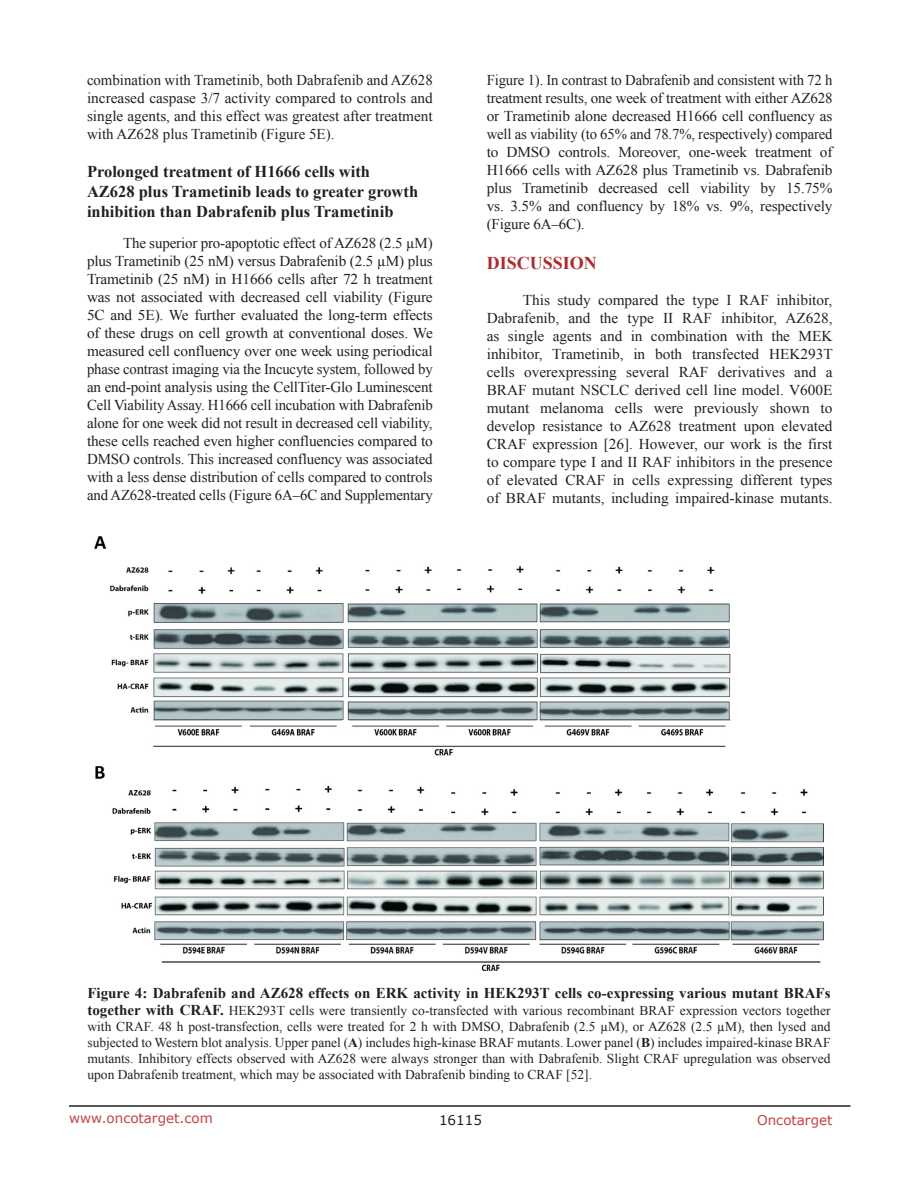
<style>
.page{position:relative;width:918px;height:1188px;background:#fff}
.page>*{position:absolute;margin:0;border:0;box-sizing:border-box;transform-origin:0 0}
.Heading{font:700 18px "Times New Roman";color:#ac2b31}
.sub_heading_1{font:700 16.5px/19.8px "Times New Roman";color:#231f20}
.BodyText{font:15px/18px "Times New Roman";letter-spacing:-.01em;color:#231f20;text-align:justify}
.Figuretrx{font:700 15px "Times New Roman";color:#231f20}
.Figuretrx-2{font:13.5px/16.2px "Times New Roman";color:#231f20;text-align:justify}
.t1{font:13.5px "Verdana";color:#c24141}
.t2{font:13.5px "Verdana";color:#231f20}
.s1{font-weight:700;font-size:15px}
.s2{font-weight:700}
</style>
<div class="page">
<hr style="left:69px;top:1105px;width:781px;height:2px;background:#231f20">
<img style="left:94px;top:536px;width:730px;height:435px">
<p class="BodyText" style="left:87px;top:71px;width:347px">combination with Trametinib, both Dabrafenib and AZ628 increased caspase 3/7 activity compared to controls and single agents, and this effect was greatest after treatment with AZ628 plus Trametinib (Figure 5E).</p>
<p class="sub_heading_1" style="left:87px;top:161px;width:333px">Prolonged treatment of H1666 cells with<br>AZ628 plus Trametinib leads to greater growth inhibition than Dabrafenib plus Trametinib</p>
<p class="BodyText" style="left:87px;top:234px;width:347px;text-indent:36px">The superior pro-apoptotic effect of AZ628 (2.5 µM) plus Trametinib (25 nM) versus Dabrafenib (2.5 µM) plus Trametinib (25 nM) in H1666 cells after 72 h treatment was not associated with decreased cell viability (Figure 5C and 5E). We further evaluated the long-term effects of these drugs on cell growth at conventional doses. We measured cell confluency over one week using periodical phase contrast imaging via the Incucyte system, followed by an end-point analysis using the CellTiter-Glo Luminescent Cell Viability Assay. H1666 cell incubation with Dabrafenib alone for one week did not result in decreased cell viability, these cells reached even higher confluencies compared to DMSO controls. This increased confluency was associated with a less dense distribution of cells compared to controls and AZ628-treated cells (Figure 6A–6C and Supplementary</p>
<p class="BodyText" style="left:487px;top:71px;width:347px">Figure 1). In contrast to Dabrafenib and consistent with 72 h treatment results, one week of treatment with either AZ628 or Trametinib alone decreased H1666 cell confluency as well as viability (to 65% and 78.7%, respectively) compared to DMSO controls. Moreover, one-week treatment of H1666 cells with AZ628 plus Trametinib vs. Dabrafenib plus Trametinib decreased cell viability by 15.75% vs. 3.5% and confluency by 18% vs. 9%, respectively (Figure 6A–6C).</p>
<p class="Heading" style="left:487px;top:251px;width:112px">DISCUSSION</p>
<p class="BodyText" style="left:487px;top:291px;width:348px;text-indent:36px">This study compared the type I RAF inhibitor, Dabrafenib, and the type II RAF inhibitor, AZ628, as single agents and in combination with the MEK inhibitor, Trametinib, in both transfected HEK293T cells overexpressing several RAF derivatives and a BRAF mutant NSCLC derived cell line model. V600E mutant melanoma cells were previously shown to develop resistance to AZ628 treatment upon elevated CRAF expression [26]. However, our work is the first to compare type I and II RAF inhibitors in the presence of elevated CRAF in cells expressing different types of BRAF mutants, including impaired-kinase mutants.</p>
<p class="Figuretrx" style="left:87px;top:983px;width:745px">Figure 4: Dabrafenib and AZ628 effects on ERK activity in HEK293T cells co-expressing various mutant BRAFs</p>
<p class="Figuretrx-2" style="left:87px;top:1002px;width:745px"><span class="s1">together with CRAF.</span> HEK293T cells were transiently co-transfected with various recombinant BRAF expression vectors together with CRAF. 48 h post-transfection, cells were treated for 2 h with DMSO, Dabrafenib (2.5 µM), or AZ628 (2.5 µM), then lysed and subjected to Western blot analysis. Upper panel (<span class="s2">A</span>) includes high-kinase BRAF mutants. Lower panel (<span class="s2">B</span>) includes impaired-kinase BRAF mutants. Inhibitory effects observed with AZ628 were always stronger than with Dabrafenib. Slight CRAF upregulation was observed upon Dabrafenib treatment, which may be associated with Dabrafenib binding to CRAF [52].</p>
<p class="t1" style="left:69px;top:1109px;width:145px">www.oncotarget.com</p>
<p class="t2" style="left:439px;top:1111px;width:44px">16115</p>
<p class="t1" style="left:757px;top:1111px;width:77px">Oncotarget</p>
</div>
